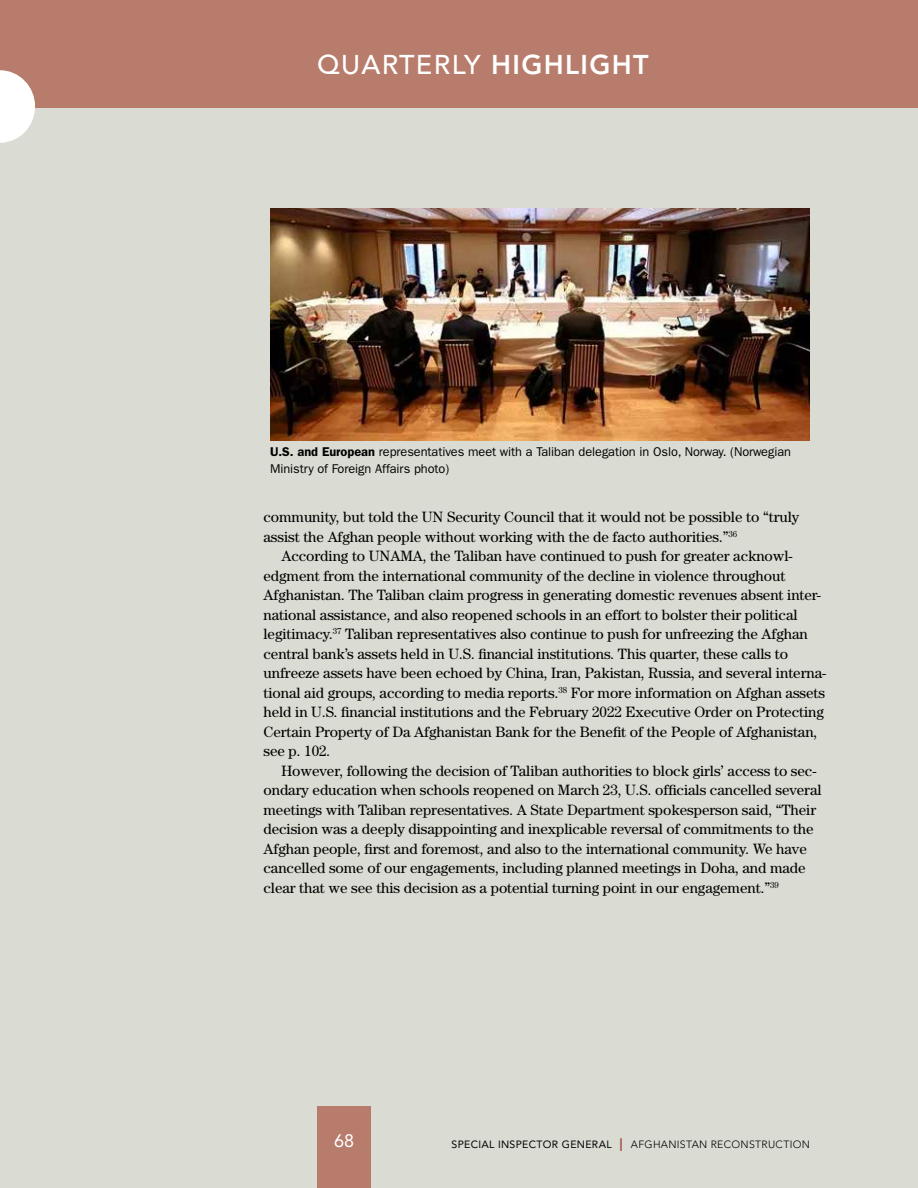
<style>
.page{position:relative;width:918px;height:1188px;background:#fff}
.page>*{position:absolute;margin:0;border:0;box-sizing:border-box;transform-origin:0 0}
.t1{font:500 27px "Avenir LT Std";letter-spacing:.05em;color:#fff}
.t2{font:18px "Avenir LT Std";color:#fff}
.t3{font:15px/19.5px "Century Std";letter-spacing:-.005em;color:#000}
.t4{font:12.75px/16.5px "ITC Franklin Gothic Std";letter-spacing:-.005em;color:#000}
.t5{font:300 10.5px "Avenir LT Std";letter-spacing:.03em;color:#000}
.t6{font:10.5px "Avenir LT Std";letter-spacing:.03em;color:#000}
.s1{font-weight:800}
.s2{font-weight:600}
.s3{font-weight:400;font-size:18px;color:#a05344}
</style>
<div class="page">
<div style="left:0;top:0;width:918px;height:108px;background:#b77c6b"></div>
<div style="left:0;top:108px;width:918px;height:1080px;background:#dadcd3"></div>
<svg style="left:0;top:70px;width:35px;height:73px"></svg>
<div style="left:317px;top:1107px;width:54px;height:81px;background:#b77c6b"></div>
<img style="left:270px;top:209px;width:540px;height:231px">
<h1 class="t1" style="left:317px;top:49px;width:333px">QUARTERLY <span class="s1">HIGHLIGHT</span></h1>
<p class="t4" style="left:270px;top:444px;width:523px"><span class="s2">U.S. and European</span> representatives meet with a Taliban delegation in Oslo, Norway. (Norwegian<br>Ministry of Foreign Affairs photo)</p>
<p class="t3" style="left:264px;top:507px;width:537px">community, but told the UN Security Council that it would not be possible to “truly assist the Afghan people without working with the de facto authorities.”<sup>36</sup></p>
<p class="t3" style="left:264px;top:546px;width:564px;text-indent:18px">According to UNAMA, the Taliban have continued to push for greater acknowl&shy;edgment from the international community of the decline in violence throughout Afghanistan. The Taliban claim progress in generating domestic revenues absent inter&shy;national assistance, and also reopened schools in an effort to bolster their political legitimacy.<sup>37</sup> Taliban representatives also continue to push for unfreezing the Afghan central bank’s assets held in U.S. financial institutions. This quarter, these calls to unfreeze assets have been echoed by China, Iran, Pakistan, Russia, and several interna&shy;tional aid groups, according to media reports.<sup>38</sup> For more information on Afghan assets held in U.S. financial institutions and the February 2022 Executive Order on Protecting Certain Property of Da Afghanistan Bank for the Benefit of the People of Afghanistan, see p. 102.</p>
<p class="t3" style="left:264px;top:760px;width:560px;text-indent:18px">However, following the decision of Taliban authorities to block girls’ access to sec&shy;ondary education when schools reopened on March 23, U.S. officials cancelled several meetings with Taliban representatives. A State Department spokesperson said, “Their decision was a deeply disappointing and inexplicable reversal of commitments to the Afghan people, first and foremost, and also to the international community. We have cancelled some of our engagements, including planned meetings in Doha, and made clear that we see this decision as a potential turning point in our engagement.”<sup>39</sup></p>
<p class="t2" style="left:334px;top:1131px;width:22px">68</p>
<p class="t5" style="left:619px;top:1138px;width:193px"><span class="s3">I</span> AFGHANISTAN RECONSTRUCTION</p>
<p class="t6" style="left:452px;top:1138px;width:162px">SPECIAL INSPECTOR GENERAL</p>
</div>
